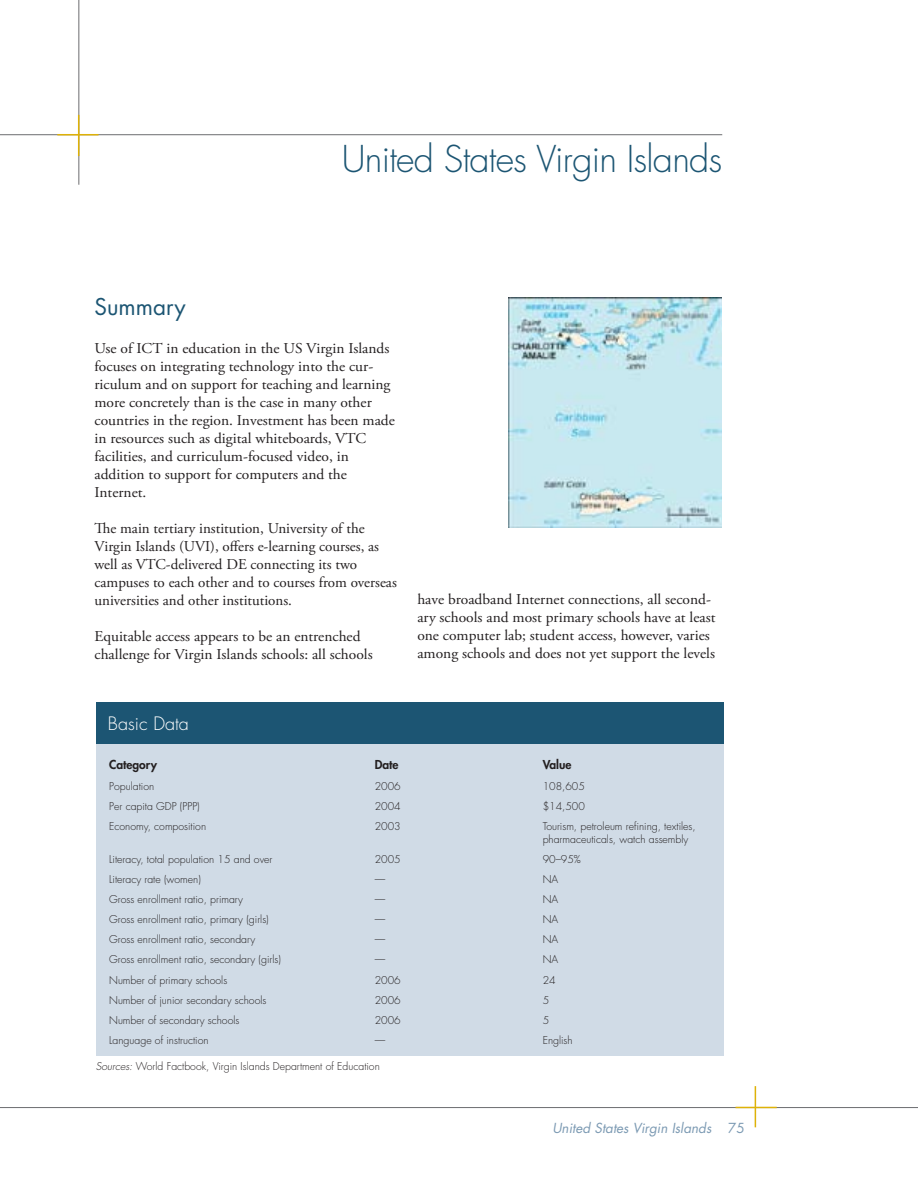
<style>
.page{position:relative;width:918px;height:1188px;background:#fff}
.page>*{position:absolute;margin:0;border:0;box-sizing:border-box;transform-origin:0 0}
.t1{font:300 36px "Futura";letter-spacing:-.02em;color:#1c5573}
.t2{font:22.5px "Futura";color:#1c5573}
.t3{font:300 18px "Futura";color:#fff}
.t4{font:15px/18px "Adobe Garamond Pro";color:#231f20}
.t5{font:italic 13.5px "Futura";color:#7c9ab3}
.t6{font:800 12px "Futura";color:#231f20}
.t7{font:300 10.5px/12.6px "Futura";color:#231f20}
.s1{font-style:italic}
.s2{font-style:normal}
</style>
<div class="page">
<hr style="left:0;top:1107px;width:918px;height:1px;background:#6c6d70">
<hr style="left:755px;top:1086px;width:1px;height:41px;background:#deb208">
<hr style="left:736px;top:1107px;width:41px;height:1px;background:#deb208">
<hr style="left:0;top:134px;width:722px;height:1px;background:#6c6d70">
<hr style="left:79px;top:0;width:1px;height:185px;background:#6c6d70">
<hr style="left:78px;top:115px;width:1px;height:41px;background:#deb208">
<hr style="left:57px;top:134px;width:42px;height:1px;background:#deb208">
<img style="left:509px;top:298px;width:213px;height:230px">
<div style="left:96px;top:720px;width:627px;height:336px;background:#d0dbe6"></div>
<div style="left:96px;top:702px;width:627px;height:42px;background:#1c5573"></div>
<h1 class="t1" style="left:342px;top:135px;width:382px">United States Virgin Islands</h1>
<h2 class="t2" style="left:94px;top:291px;width:93px">Summary</h2>
<p class="t4" style="left:94px;top:339px;width:302px">Use of ICT in education in the US Virgin Islands focuses on integrating technology into the cur&shy;riculum and on support for teaching and learning more concretely than is the case in many other countries in the region. Investment has been made in resources such as digital whiteboards, VTC facilities, and curriculum-focused video, in addition to support for computers and the Internet.</p>
<p class="t4" style="left:94px;top:519px;width:304px">The main tertiary institution, University of the Virgin Islands (UVI), offers e-learning courses, as well as VTC-delivered DE connecting its two campuses to each other and to courses from overseas universities and other institutions.</p>
<p class="t4" style="left:94px;top:627px;width:280px">Equitable access appears to be an entrenched challenge for Virgin Islands schools: all schools</p>
<p class="t4" style="left:417px;top:591px;width:300px">have broadband Internet connections, all second&shy;ary schools and most primary schools have at least one computer lab; student access, however, varies among schools and does not yet support the levels</p>
<p class="t3" style="left:108px;top:711px;width:83px">Basic Data</p>
<p class="t6" style="left:109px;top:757px;width:49px">Category</p>
<p class="t6" style="left:375px;top:757px;width:25px">Date</p>
<p class="t6" style="left:543px;top:757px;width:30px">Value</p>
<p class="t7" style="left:109px;top:780px;width:47px">Population</p>
<p class="t7" style="left:375px;top:780px;width:28px">2006</p>
<p class="t7" style="left:543px;top:780px;width:44px">108,605</p>
<p class="t7" style="left:109px;top:800px;width:92px">Per capita GDP (PPP)</p>
<p class="t7" style="left:375px;top:800px;width:28px">2004</p>
<p class="t7" style="left:543px;top:800px;width:44px">$14,500</p>
<p class="t7" style="left:109px;top:820px;width:98px">Economy, composition</p>
<p class="t7" style="left:375px;top:820px;width:28px">2003</p>
<p class="t7" style="left:543px;top:820px;width:155px">Tourism, petroleum refining, textiles, pharmaceuticals, watch assembly</p>
<p class="t7" style="left:109px;top:853px;width:165px">Literacy, total population 15 and over</p>
<p class="t7" style="left:375px;top:853px;width:28px">2005</p>
<p class="t7" style="left:543px;top:853px;width:40px">90–95%</p>
<p class="t7" style="left:109px;top:873px;width:93px">Literacy rate (women)</p>
<p class="t7" style="left:375px;top:873px;width:12px">—</p>
<p class="t7" style="left:543px;top:873px;width:17px">NA</p>
<p class="t7" style="left:109px;top:893px;width:135px">Gross enrollment ratio, primary</p>
<p class="t7" style="left:375px;top:893px;width:12px">—</p>
<p class="t7" style="left:543px;top:893px;width:17px">NA</p>
<p class="t7" style="left:109px;top:913px;width:161px">Gross enrollment ratio, primary (girls)</p>
<p class="t7" style="left:375px;top:913px;width:12px">—</p>
<p class="t7" style="left:543px;top:913px;width:17px">NA</p>
<p class="t7" style="left:109px;top:933px;width:148px">Gross enrollment ratio, secondary</p>
<p class="t7" style="left:375px;top:933px;width:12px">—</p>
<p class="t7" style="left:543px;top:933px;width:17px">NA</p>
<p class="t7" style="left:109px;top:953px;width:173px">Gross enrollment ratio, secondary (girls)</p>
<p class="t7" style="left:375px;top:953px;width:12px">—</p>
<p class="t7" style="left:543px;top:953px;width:17px">NA</p>
<p class="t7" style="left:109px;top:974px;width:120px">Number of primary schools</p>
<p class="t7" style="left:375px;top:974px;width:28px">2006</p>
<p class="t7" style="left:543px;top:974px;width:15px">24</p>
<p class="t7" style="left:109px;top:994px;width:159px">Number of junior secondary schools</p>
<p class="t7" style="left:375px;top:994px;width:28px">2006</p>
<p class="t7" style="left:543px;top:994px;width:8px">5</p>
<p class="t7" style="left:109px;top:1014px;width:132px">Number of secondary schools</p>
<p class="t7" style="left:375px;top:1014px;width:28px">2006</p>
<p class="t7" style="left:543px;top:1014px;width:8px">5</p>
<p class="t7" style="left:109px;top:1034px;width:101px">Language of instruction</p>
<p class="t7" style="left:375px;top:1034px;width:12px">—</p>
<p class="t7" style="left:543px;top:1034px;width:32px">English</p>
<p class="t7" style="left:96px;top:1060px;width:286px"><span class="s1">Sources:</span> World Factbook, Virgin Islands Department of Education</p>
<p class="t5" style="left:552px;top:1119px;width:194px">United States Virgin Islands <span class="s2">75</span></p>
</div>
